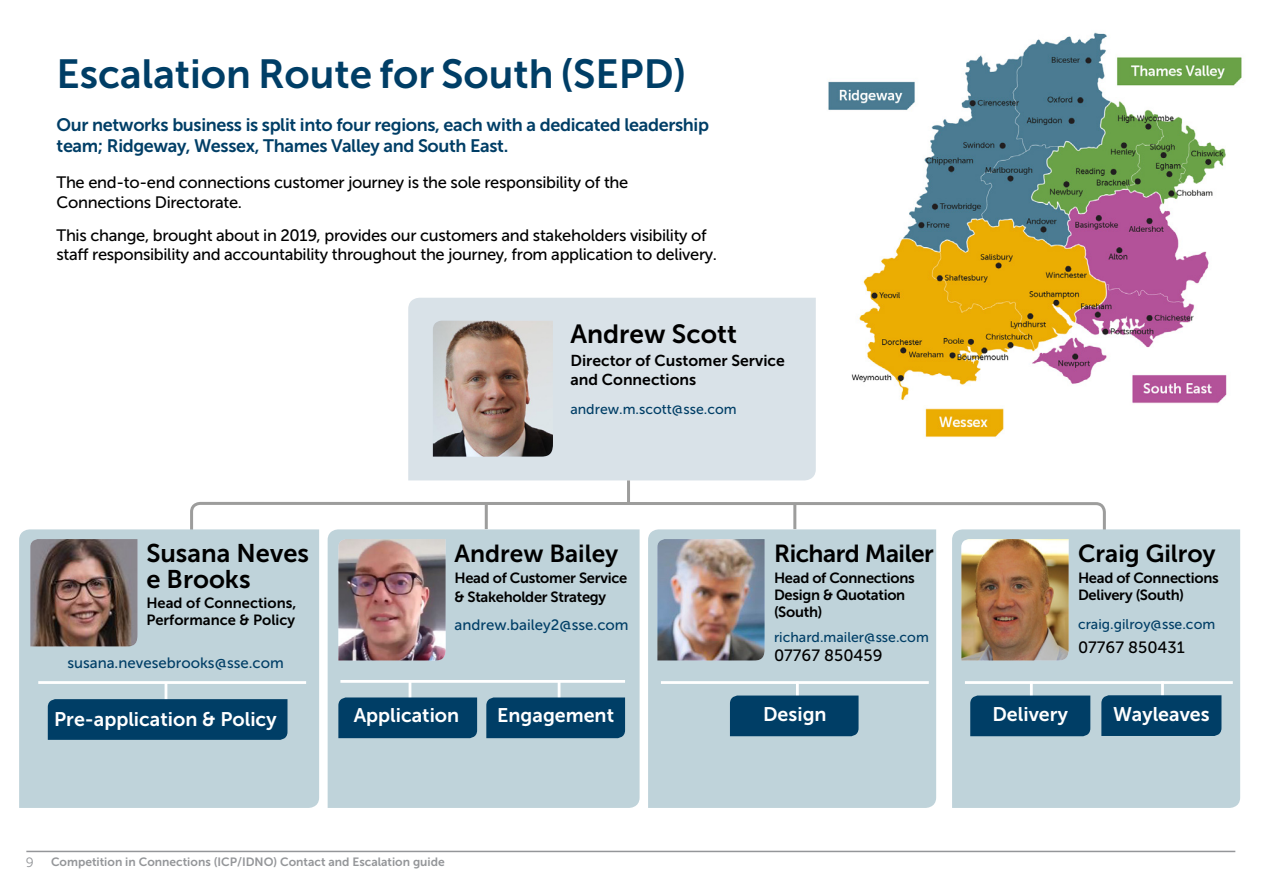
<style>
.page{position:relative;width:1263px;height:893px;background:#fff}
.page>*{position:absolute;margin:0;border:0;box-sizing:border-box;transform-origin:0 0}
.t1{font:40.5px "Museo Sans 700";color:#003e66}
.t2{font:26.25px "Museo Sans 700";color:#000}
.t3{font:25.5px/25.5px "Museo Sans 700";color:#000}
.t4{font:24.6px "Museo Sans 700";color:#000}
.t5{font:24.6px "Museo Sans 700";letter-spacing:-.02em;color:#000}
.t6{font:19.65px "Museo Sans 700";color:#fff}
.t7{font:18px/21.6px "Museo Sans 700";letter-spacing:-.02em;color:#003e66}
.t8{font:16.5px/19.8px "Museo Sans 500";letter-spacing:-.02em;color:#000}
.t9{font:16.35px "Museo Sans 500";color:#000}
.t10{font:15.75px/19.5px "Museo Sans 700";color:#000}
.t11{font:15px "Museo Sans 500";color:#003e66}
.t12{font:14.7px/16.8px "Museo Sans 700";letter-spacing:-.02em;color:#000}
.t13{font:14.7px/16.8px "Museo Sans 700";color:#000}
.t14{font:14.1px "Museo Sans 500";color:#003e66}
.t15{font:13.5px "Museo Sans 300";color:#949699}
.t16{font:12px "Museo Sans 700";color:#949699}
</style>
<div class="page">
<hr style="left:26px;top:851px;width:1209px;height:1px;background:#949699">
<img style="left:828px;top:32px;width:414px;height:405px">
<svg style="left:190px;top:502px;width:916px;height:50px"></svg>
<div style="left:408px;top:298px;width:408px;height:182px;background:#d9e2e8"></div>
<div style="left:19px;top:529px;width:300px;height:279px;background:#bfd3da"></div>
<div style="left:328px;top:529px;width:312px;height:279px;background:#bfd3da"></div>
<div style="left:648px;top:529px;width:288px;height:279px;background:#bfd3da"></div>
<img style="left:338px;top:539px;width:108px;height:121px">
<hr style="left:340px;top:680px;width:285px;height:3px;background:#fff">
<hr style="left:409px;top:681px;width:2px;height:33px;background:#fff">
<hr style="left:558px;top:681px;width:2px;height:33px;background:#fff">
<hr style="left:627px;top:480px;width:3px;height:25px;background:#9d9d9c">
<div style="left:338px;top:697px;width:139px;height:41px;background:#003e66"></div>
<div style="left:486px;top:697px;width:139px;height:41px;background:#003e66"></div>
<img style="left:657px;top:539px;width:108px;height:121px">
<hr style="left:661px;top:681px;width:268px;height:3px;background:#fff">
<hr style="left:796px;top:681px;width:3px;height:33px;background:#fff">
<div style="left:730px;top:695px;width:128px;height:41px;background:#003e66"></div>
<img style="left:30px;top:539px;width:108px;height:107px">
<hr style="left:38px;top:681px;width:268px;height:3px;background:#fff">
<hr style="left:165px;top:683px;width:2px;height:32px;background:#fff">
<div style="left:48px;top:699px;width:239px;height:41px;background:#003e66"></div>
<div style="left:952px;top:529px;width:288px;height:279px;background:#bfd3da"></div>
<img style="left:961px;top:539px;width:107px;height:121px">
<hr style="left:965px;top:681px;width:268px;height:3px;background:#fff">
<hr style="left:1030px;top:681px;width:3px;height:33px;background:#fff">
<div style="left:970px;top:695px;width:120px;height:41px;background:#003e66"></div>
<hr style="left:1161px;top:681px;width:3px;height:33px;background:#fff">
<div style="left:1101px;top:695px;width:120px;height:41px;background:#003e66"></div>
<hr style="left:485px;top:505px;width:3px;height:24px;background:#9d9d9c">
<hr style="left:793px;top:505px;width:3px;height:24px;background:#9d9d9c">
<img style="left:433px;top:321px;width:120px;height:136px">
<h1 class="t1" style="left:57px;top:51px;width:631px">Escalation Route for South (SEPD)</h1>
<p class="t7" style="left:57px;top:113px;width:654px">Our networks business is split into four regions, each with a dedicated leadership team; Ridgeway, Wessex, Thames Valley and South East.</p>
<p class="t8" style="left:57px;top:173px;width:573px">The end-to-end connections customer journey is the sole responsibility of the<br>Connections Directorate.</p>
<p class="t8" style="left:57px;top:225px;width:662px">This change, brought about in 2019, provides our customers and stakeholders visibility of staff responsibility and accountability throughout the journey, from application to delivery.</p>
<h2 class="t2" style="left:570px;top:319px;width:168px">Andrew Scott</h2>
<p class="t10" style="left:570px;top:351px;width:216px">Director of Customer Service and Connections</p>
<p class="t14" style="left:570px;top:401px;width:168px">andrew.m.scott@sse.com</p>
<h3 class="t3" style="left:146px;top:541px;width:164px">Susana Neves e Brooks</h3>
<p class="t13" style="left:146px;top:594px;width:151px">Head of Connections,<br>Performance &amp; Policy</p>
<p class="t11" style="left:67px;top:654px;width:218px">susana.nevesebrooks@sse.com</p>
<p class="t6" style="left:54px;top:708px;width:224px">Pre-application &amp; Policy</p>
<h3 class="t4" style="left:454px;top:539px;width:165px">Andrew Bailey</h3>
<p class="t12" style="left:454px;top:569px;width:174px;line-height:18.3px">Head of Customer Service &amp; Stakeholder Strategy</p>
<p class="t11" style="left:454px;top:616px;width:176px">andrew.bailey2@sse.com</p>
<p class="t6" style="left:354px;top:705px;width:107px">Application</p>
<p class="t6" style="left:497px;top:705px;width:118px">Engagement</p>
<h3 class="t5" style="left:774px;top:539px;width:161px">Richard Mailer</h3>
<p class="t12" style="left:774px;top:570px;width:142px">Head of Connections<br>Design &amp; Quotation (South)</p>
<p class="t14" style="left:774px;top:629px;width:156px">richard.mailer@sse.com</p>
<p class="t9" style="left:774px;top:647px;width:110px">07767 850459</p>
<p class="t6" style="left:763px;top:703px;width:65px">Design</p>
<p class="t15" style="left:26px;top:855px;width:10px">9</p>
<p class="t16" style="left:51px;top:855px;width:395px">Competition in Connections (ICP/IDNO) Contact and Escalation guide</p>
<h3 class="t4" style="left:1078px;top:539px;width:139px">Craig Gilroy</h3>
<p class="t12" style="left:1078px;top:570px;width:142px">Head of Connections<br>Delivery (South)</p>
<p class="t14" style="left:1078px;top:616px;width:139px">craig.gilroy@sse.com</p>
<p class="t9" style="left:1078px;top:639px;width:108px">07767 850431</p>
<p class="t6" style="left:992px;top:703px;width:77px">Delivery</p>
<p class="t6" style="left:1113px;top:703px;width:98px">Wayleaves</p>
</div>
